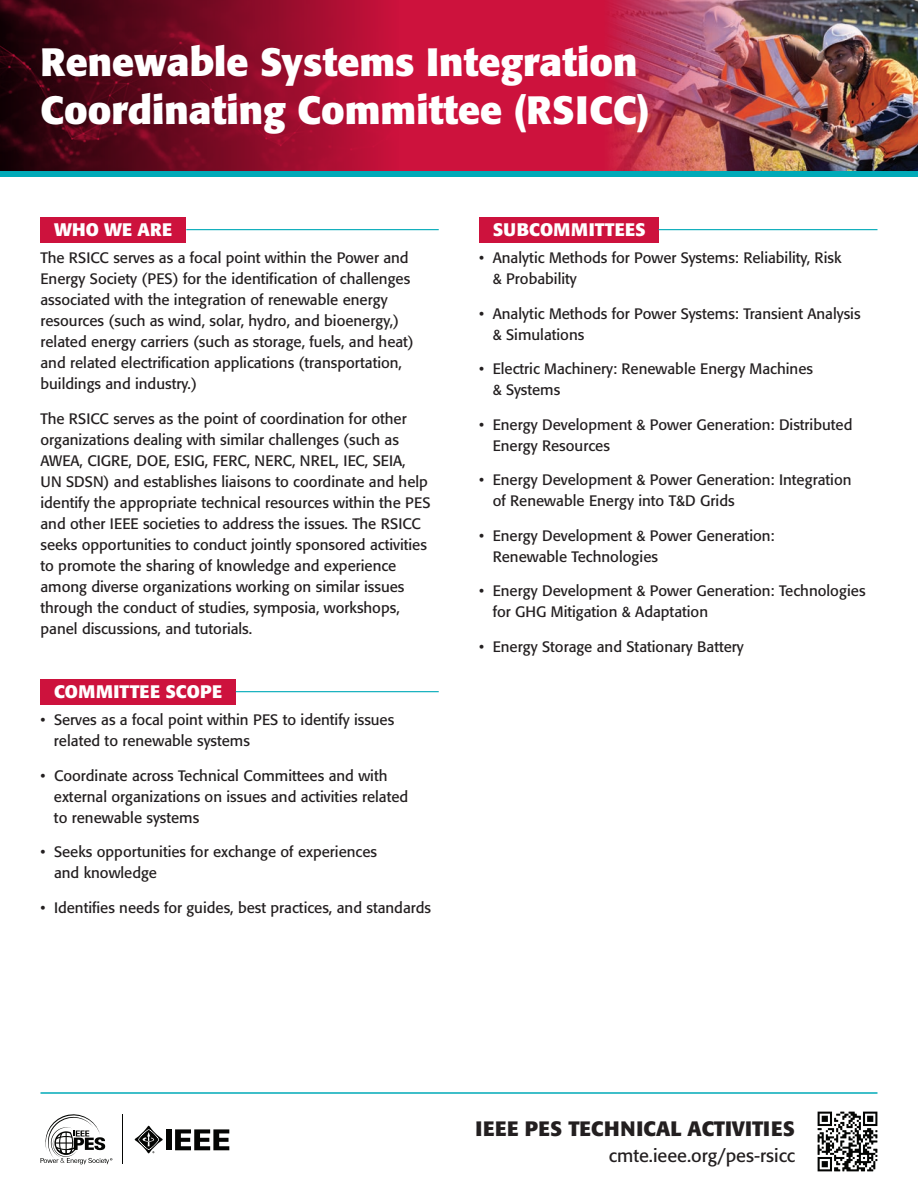
<style>
.page{position:relative;width:918px;height:1188px;background:#fff}
.page>*{position:absolute;margin:0;border:0;box-sizing:border-box;transform-origin:0 0}
.t1{font:700 39.15px/48.6px "Formata";color:#fff}
.t2{font:700 20.7px "Formata";color:#231f20}
.t3{font:18.15px "Formata";color:#231f20}
.t4{font:700 18px "Formata";letter-spacing:.02em;color:#fff}
.t5{font:15px/21px "Formata";color:#231f20}
</style>
<div class="page">
<div style="left:0;top:0;width:918px;height:171px;background:#cd123d"></div>
<div style="left:40px;top:217px;width:146px;height:25px;background:#cd123d"></div>
<div style="left:479px;top:217px;width:180px;height:25px;background:#cd123d"></div>
<hr style="left:186px;top:229px;width:253px;height:1px;background:#00aab8">
<hr style="left:659px;top:229px;width:219px;height:1px;background:#00aab8">
<div style="left:40px;top:679px;width:196px;height:25px;background:#cd123d"></div>
<hr style="left:236px;top:691px;width:203px;height:1px;background:#00aab8">
<img style="left:610px;top:0;width:308px;height:171px">
<hr style="left:40px;top:1092px;width:838px;height:2px;background:#00aab8">
<div style="left:166px;top:1129px;width:6px;height:21px;background:#040503"></div>
<svg style="left:175px;top:1129px;width:54px;height:21px"></svg>
<svg style="left:135px;top:1126px;width:28px;height:27px"></svg>
<hr style="left:122px;top:1115px;width:1px;height:49px;background:#040503">
<svg style="left:41px;top:1114px;width:71px;height:50px"></svg>
<img style="left:817px;top:1111px;width:61px;height:61px">
<div style="left:0;top:171px;width:918px;height:6px;background:#00aab8"></div>
<img style="left:0;top:0;width:381px;height:171px">
<h1 class="t1" style="left:40px;top:37px;width:611px">Renewable Systems Integration<br>Coordinating Committee (RSICC)</h1>
<p class="t4" style="left:54px;top:219px;width:120px">WHO WE ARE</p>
<p class="t4" style="left:493px;top:219px;width:155px">SUBCOMMITTEES</p>
<p class="t5" style="left:40px;top:248px;width:375px">The RSICC serves as a focal point within the Power and Energy Society (PES) for the identification of challenges associated with the integration of renewable energy resources (such as wind, solar, hydro, and bioenergy,) related energy carriers (such as storage, fuels, and heat) and related electrification applications (transportation, buildings and industry.)</p>
<p class="t5" style="left:40px;top:408px;width:392px">The RSICC serves as the point of coordination for other organizations dealing with similar challenges (such as AWEA, CIGRE, DOE, ESIG, FERC, NERC, NREL, IEC, SEIA, UN SDSN) and establishes liaisons to coordinate and help identify the appropriate technical resources within the PES and other IEEE societies to address the issues. The RSICC seeks opportunities to conduct jointly sponsored activities to promote the sharing of knowledge and experience among diverse organizations working on similar issues through the conduct of studies, symposia, workshops, panel discussions, and tutorials.</p>
<p class="t5" style="left:493px;top:248px;width:350px;text-indent:-14px">• Analytic Methods for Power Systems: Reliability, Risk &amp; Probability</p>
<p class="t5" style="left:493px;top:303px;width:369px;text-indent:-13px">• Analytic Methods for Power Systems: Transient Analysis &amp; Simulations</p>
<p class="t5" style="left:493px;top:359px;width:322px;text-indent:-13px">• Electric Machinery: Renewable Energy Machines &amp; Systems</p>
<p class="t5" style="left:493px;top:414px;width:361px;text-indent:-13px">• Energy Development &amp; Power Generation: Distributed<br>Energy Resources</p>
<p class="t5" style="left:493px;top:470px;width:360px;text-indent:-13px">• Energy Development &amp; Power Generation: Integration of Renewable Energy into T&amp;D Grids</p>
<p class="t5" style="left:493px;top:525px;width:283px;text-indent:-13px">• Energy Development &amp; Power Generation:<br>Renewable Technologies</p>
<p class="t5" style="left:493px;top:581px;width:374px;text-indent:-13px">• Energy Development &amp; Power Generation: Technologies for GHG Mitigation &amp; Adaptation</p>
<p class="t5" style="left:479px;top:636px;width:266px">• Energy Storage and Stationary Battery</p>
<p class="t4" style="left:54px;top:681px;width:170px">COMMITTEE SCOPE</p>
<p class="t5" style="left:54px;top:710px;width:342px;text-indent:-13px">• Serves as a focal point within PES to identify issues related to renewable systems</p>
<p class="t5" style="left:54px;top:765px;width:356px;text-indent:-14px">• Coordinate across Technical Committees and with external organizations on issues and activities related to renewable systems</p>
<p class="t5" style="left:54px;top:842px;width:325px;text-indent:-14px">• Seeks opportunities for exchange of experiences and knowledge</p>
<p class="t5" style="left:41px;top:897px;width:392px">• Identifies needs for guides, best practices, and standards</p>
<h2 class="t2" style="left:475px;top:1115px;width:321px">IEEE PES TECHNICAL ACTIVITIES</h2>
<p class="t3" style="left:609px;top:1145px;width:188px">cmte.ieee.org/pes-rsicc</p>
</div>
